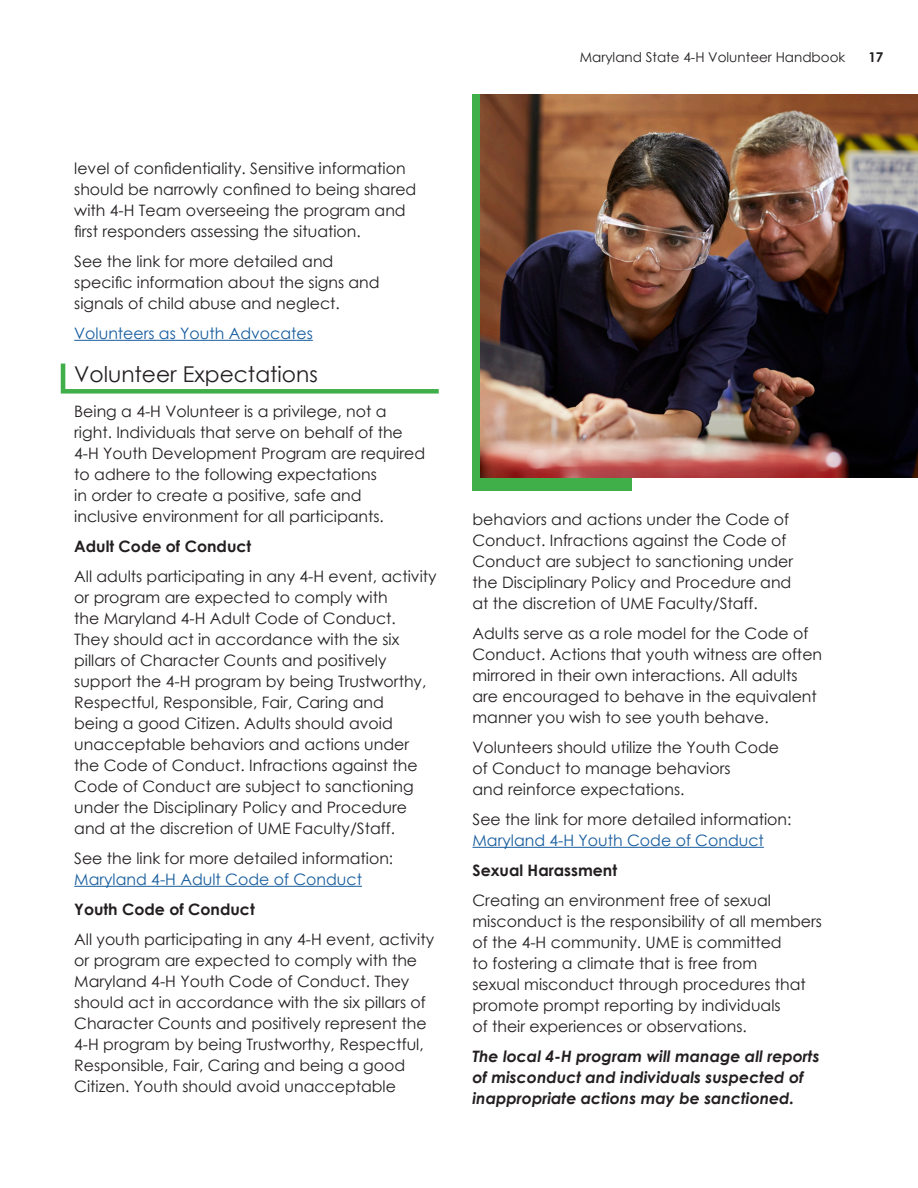
<style>
.page{position:relative;width:918px;height:1188px;background:#fff}
.page>*{position:absolute;margin:0;border:0;box-sizing:border-box;transform-origin:0 0}
.Subhead{font:21.75px "Century Gothic";color:#231f20}
.t1{font:15.75px/21px "Century Gothic";color:#231f20}
.t2{font:italic 700 15.75px/21px "Century Gothic";color:#231f20}
.t3{font:700 15.75px "Century Gothic";color:#231f20}
.t4{font:15.75px "Century Gothic";color:#175d9e}
.t5{font:13.5px "Century Gothic";color:#231f20}
.t6{font:700 13.5px "Century Gothic";color:#231f20}
.s1{color:#175d9e}
</style>
<div class="page">
<hr style="left:74px;top:340px;width:239px;height:1px;background:#175d9e">
<hr style="left:61px;top:364px;width:4px;height:25px;background:#40ae49">
<div style="left:61px;top:389px;width:378px;height:5px;background:#40ae49"></div>
<hr style="left:74px;top:886px;width:288px;height:1px;background:#175d9e">
<hr style="left:472px;top:847px;width:292px;height:1px;background:#175d9e">
<div style="left:472px;top:94px;width:160px;height:397px;background:#40ae49"></div>
<img style="left:481px;top:94px;width:437px;height:384px">
<p class="t5" style="left:580px;top:48px;width:267px">Maryland State 4-H Volunteer Handbook</p>
<p class="t6" style="left:868px;top:47px;width:17px">17</p>
<p class="t1" style="left:74px;top:157px;width:344px">level of confidentiality. Sensitive information should be narrowly confined to being shared with 4-H Team overseeing the program and first responders assessing the situation.</p>
<p class="t1" style="left:74px;top:250px;width:307px">See the link for more detailed and specific information about the signs and signals of child abuse and neglect.</p>
<p class="t4" style="left:74px;top:322px;width:240px">Volunteers as Youth Advocates</p>
<p class="Subhead" style="left:74px;top:359px;width:245px">Volunteer Expectations</p>
<p class="t1" style="left:74px;top:400px;width:352px">Being a 4-H Volunteer is a privilege, not a right. Individuals that serve on behalf of the 4-H Youth Development Program are required to adhere to the following expectations<br>in order to create a positive, safe and inclusive environment for all participants.</p>
<p class="t3" style="left:74px;top:534px;width:179px">Adult Code of Conduct</p>
<p class="t1" style="left:74px;top:565px;width:364px">All adults participating in any 4-H event, activity or program are expected to comply with<br>the Maryland 4-H Adult Code of Conduct.<br>They should act in accordance with the six pillars of Character Counts and positively support the 4-H program by being Trustworthy, Respectful, Responsible, Fair, Caring and<br>being a good Citizen. Adults should avoid unacceptable behaviors and actions under the Code of Conduct. Infractions against the Code of Conduct are subject to sanctioning under the Disciplinary Policy and Procedure and at the discretion of UME Faculty/Staff.</p>
<p class="t1" style="left:74px;top:847px;width:321px">See the link for more detailed information:<br><span class="s1">Maryland 4-H Adult Code of Conduct</span></p>
<p class="t3" style="left:74px;top:897px;width:182px">Youth Code of Conduct</p>
<p class="t1" style="left:74px;top:928px;width:361px">All youth participating in any 4-H event, activity or program are expected to comply with the Maryland 4-H Youth Code of Conduct. They should act in accordance with the six pillars of Character Counts and positively represent the 4-H program by being Trustworthy, Respectful, Responsible, Fair, Caring and being a good Citizen. Youth should avoid unacceptable</p>
<p class="t1" style="left:472px;top:508px;width:322px">behaviors and actions under the Code of Conduct. Infractions against the Code of Conduct are subject to sanctioning under the Disciplinary Policy and Procedure and at the discretion of UME Faculty/Staff.</p>
<p class="t1" style="left:472px;top:622px;width:351px">Adults serve as a role model for the Code of Conduct. Actions that youth witness are often mirrored in their own interactions. All adults are encouraged to behave in the equivalent manner you wish to see youth behave.</p>
<p class="t1" style="left:472px;top:736px;width:308px">Volunteers should utilize the Youth Code of Conduct to manage behaviors<br>and reinforce expectations.</p>
<p class="t1" style="left:472px;top:808px;width:321px">See the link for more detailed information:<br><span class="s1">Maryland 4-H Youth Code of Conduct</span></p>
<p class="t3" style="left:472px;top:858px;width:146px">Sexual Harassment</p>
<p class="t1" style="left:472px;top:889px;width:351px">Creating an environment free of sexual misconduct is the responsibility of all members of the 4-H community. UME is committed<br>to fostering a climate that is free from<br>sexual misconduct through procedures that promote prompt reporting by individuals<br>of their experiences or observations.</p>
<p class="t2" style="left:472px;top:1045px;width:349px">The local 4-H program will manage all reports of misconduct and individuals suspected of inappropriate actions may be sanctioned.</p>
</div>
